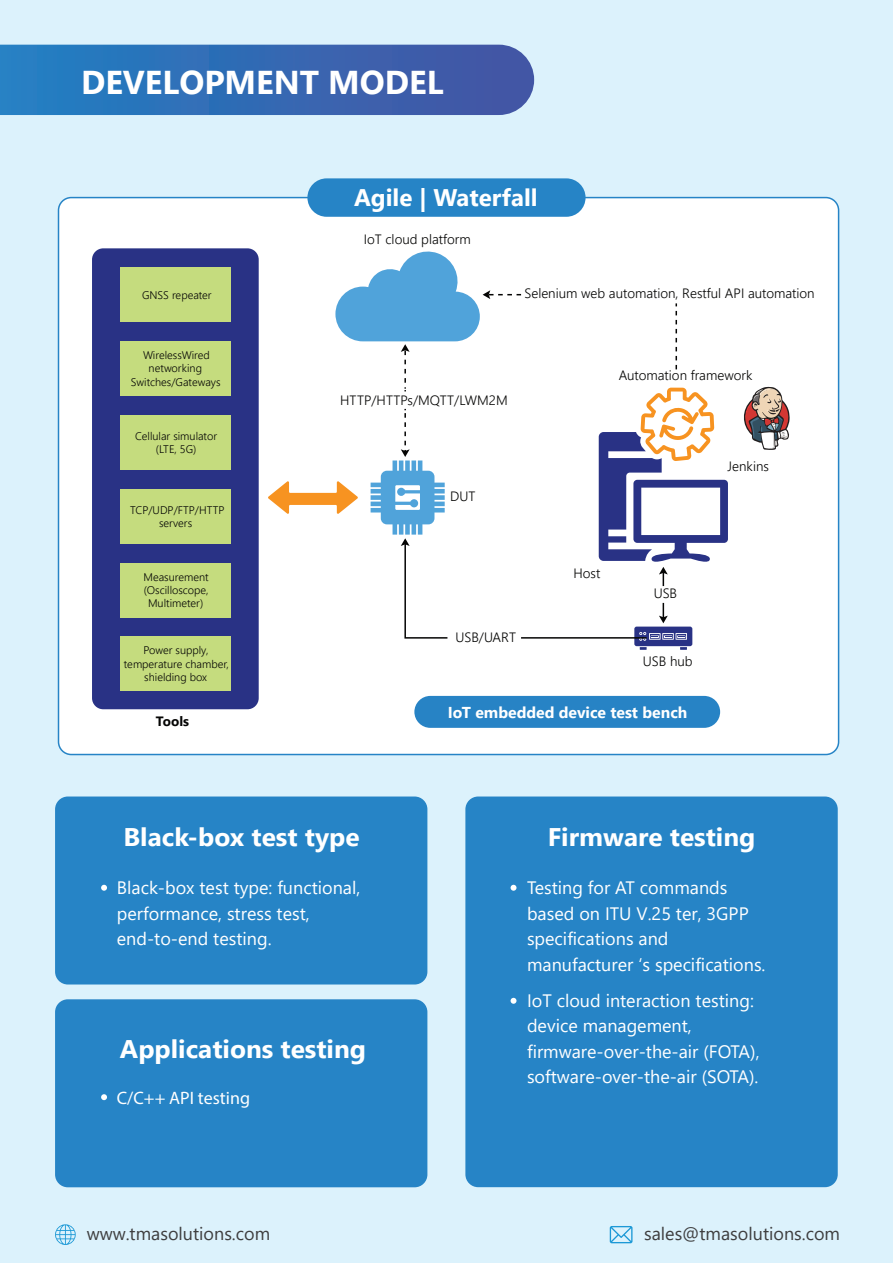
<style>
.page{position:relative;width:893px;height:1263px;background:#dcf2fc}
.page>*{position:absolute;margin:0;border:0;box-sizing:border-box;transform-origin:0 0}
.t1{font:700 33px "Segoe UI";color:#fff}
.t2{font:700 25.5px "Segoe UI";color:#fff}
.t3{font:700 24px "Segoe UI";color:#fff}
.t4{font:18px/25.5px "Segoe UI";color:#fff}
.t5{font:18px "Segoe UI";color:#3e3e3f}
.t6{font:18px "Myriad Pro";color:#fff}
.t7{font:700 15.75px "Segoe UI";color:#fff}
.t8{font:300 13.5px "Segoe UI";color:#050504}
.t9{font:700 13.5px "Segoe UI";color:#050504}
.t10{font:300 11.1px/13.2px "Segoe UI";color:#050504;text-align:center}
</style>
<div class="page">
<div style="left:59px;top:198px;width:780px;height:556px;background:#fff;border-radius:13px"></div>
<div style="left:55px;top:796px;width:372px;height:188px;background:#2684c6;border-radius:13px"></div>
<div style="left:55px;top:999px;width:372px;height:188px;background:#2684c6;border-radius:13px"></div>
<div style="left:307px;top:178px;width:279px;height:39px;background:#2684c6;border-radius:19px"></div>
<svg style="left:55px;top:1224px;width:21px;height:21px"></svg>
<svg style="left:610px;top:1226px;width:22px;height:17px"></svg>
<svg style="left:0;top:45px;width:534px;height:70px;background:#356bb4"></svg>
<div style="left:465px;top:796px;width:373px;height:391px;background:#2684c6;border-radius:13px"></div>
<div style="left:92px;top:248px;width:167px;height:461px;background:#293285;border-radius:11px"></div>
<div style="left:120px;top:268px;width:111px;height:54px;background:#c5dc7e"></div>
<div style="left:120px;top:341px;width:111px;height:55px;background:#c5dc7e"></div>
<div style="left:120px;top:415px;width:111px;height:55px;background:#c5dc7e"></div>
<div style="left:120px;top:489px;width:111px;height:54px;background:#c5dc7e"></div>
<div style="left:120px;top:563px;width:111px;height:54px;background:#c5dc7e"></div>
<div style="left:120px;top:637px;width:111px;height:54px;background:#c5dc7e"></div>
<svg style="left:268px;top:481px;width:90px;height:33px"></svg>
<svg style="left:335px;top:251px;width:186px;height:140px"></svg>
<svg style="left:371px;top:409px;width:77px;height:230px"></svg>
<hr style="left:521px;top:637px;width:126px;height:2px;background:#050504">
<svg style="left:599px;top:388px;width:129px;height:198px"></svg>
<svg style="left:634px;top:603px;width:58px;height:47px"></svg>
<svg style="left:675px;top:303px;width:2px;height:66px"></svg>
<div style="left:414px;top:696px;width:306px;height:32px;background:#2783c5;border-radius:16px"></div>
<svg style="left:101px;top:885px;width:6px;height:6px"></svg>
<svg style="left:511px;top:885px;width:5px;height:6px"></svg>
<svg style="left:511px;top:998px;width:5px;height:6px"></svg>
<svg style="left:101px;top:1094px;width:6px;height:6px"></svg>
<svg style="left:744px;top:386px;width:46px;height:64px"></svg>
<h1 class="t1" style="left:81px;top:51px;width:364px">DEVELOPMENT MODEL</h1>
<h3 class="t3" style="left:354px;top:175px;width:185px">Agile | Waterfall</h3>
<p class="t10" style="left:142px;top:287px;width:71px">GNSS repeater</p>
<p class="t10" style="left:131px;top:347px;width:91px">WirelessWired networking<br>Switches/Gateways</p>
<p class="t10" style="left:135px;top:428px;width:84px">Cellular simulator (LTE, 5G)</p>
<p class="t10" style="left:130px;top:502px;width:96px">TCP/UDP/FTP/HTTP servers</p>
<p class="t10" style="left:143px;top:569px;width:67px">Measurement (Oscilloscope,<br>Multimeter)</p>
<p class="t10" style="left:124px;top:643px;width:107px">Power supply, temperature chamber, shielding box</p>
<p class="t9" style="left:156px;top:708px;width:35px">Tools</p>
<p class="t8" style="left:364px;top:226px;width:108px">IoT cloud platform</p>
<p class="t8" style="left:524px;top:281px;width:292px">Selenium web automation, Restful API automation</p>
<p class="t8" style="left:340px;top:388px;width:169px">HTTP/HTTPs/MQTT/LWM2M</p>
<p class="t8" style="left:450px;top:483px;width:27px">DUT</p>
<p class="t8" style="left:455px;top:624px;width:62px">USB/UART</p>
<p class="t8" style="left:619px;top:363px;width:135px">Automation framework</p>
<p class="t8" style="left:727px;top:453px;width:43px">Jenkins</p>
<p class="t8" style="left:574px;top:561px;width:28px">Host</p>
<p class="t8" style="left:654px;top:580px;width:25px">USB</p>
<p class="t8" style="left:643px;top:649px;width:51px">USB hub</p>
<p class="t7" style="left:448px;top:697px;width:241px">IoT embedded device test bench</p>
<h2 class="t2" style="left:124px;top:813px;width:238px">Black-box test type</h2>
<p class="t4" style="left:117px;top:873px;width:245px">Black-box test type: functional, performance, stress test, end-to-end testing.</p>
<h2 class="t2" style="left:120px;top:1024px;width:248px">Applications testing</h2>
<p class="t6" style="left:117px;top:1086px;width:135px">C/C++ API testing</p>
<h2 class="t2" style="left:548px;top:813px;width:209px">Firmware testing</h2>
<p class="t4" style="left:527px;top:873px;width:240px">Testing for AT commands based on ITU V.25 ter, 3GPP specifications and manufacturer ‘s specifications.</p>
<p class="t4" style="left:527px;top:986px;width:234px">IoT cloud interaction testing: device management, firmware-over-the-air (FOTA), software-over-the-air (SOTA).</p>
<p class="t5" style="left:87px;top:1217px;width:185px">www.tmasolutions.com</p>
<p class="t5" style="left:644px;top:1217px;width:197px">sales@tmasolutions.com</p>
</div>
